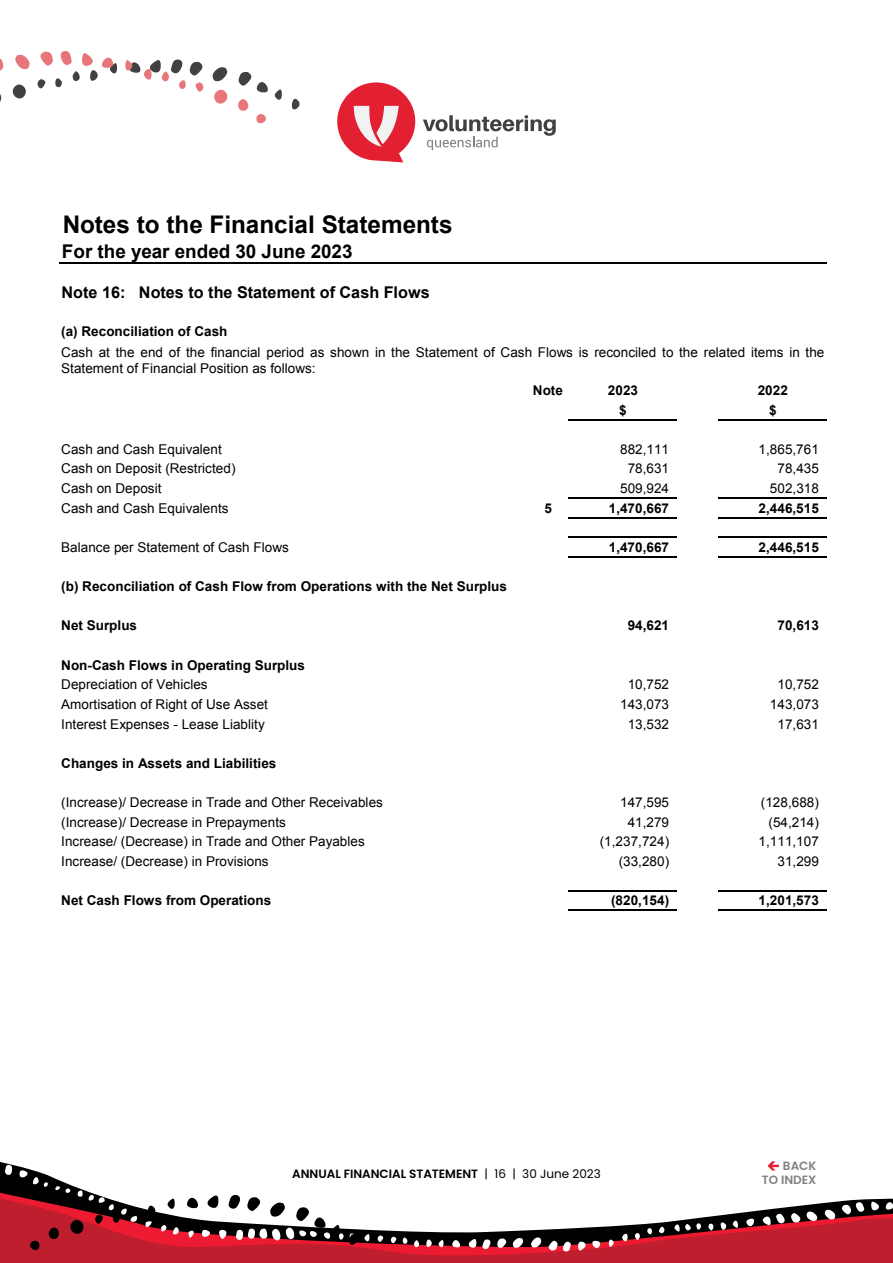
<style>
.page{position:relative;width:893px;height:1263px;background:#fff}
.page>*{position:absolute;margin:0;border:0;box-sizing:border-box;transform-origin:0 0}
.t1{font:700 24.3px "Arial";color:#000}
.t2{font:700 18.9px "Arial";letter-spacing:-.005em;color:#000}
.t3{font:700 16.2px "Arial";color:#000}
.t4{font:13.5px/16.8px "Arial";letter-spacing:.005em;color:#000}
.t5{font:700 13.5px "Arial";color:#000}
.t6{font:600 12px "Poppins";color:#000}
.t7{font:600 12px/13.5px "Poppins";color:#808285;text-align:right}
.s1{font-weight:400}
</style>
<div class="page">
<svg style="left:0;top:1249px;width:893px;height:13px;background:#c11d2d"></svg>
<svg style="left:0;top:1162px;width:893px;height:87px"></svg>
<svg style="left:871px;top:1200px;width:22px;height:11px"></svg>
<svg style="left:824px;top:1201px;width:41px;height:19px"></svg>
<svg style="left:708px;top:1220px;width:30px;height:11px"></svg>
<svg style="left:673px;top:1222px;width:28px;height:10px"></svg>
<svg style="left:746px;top:1210px;width:72px;height:18px"></svg>
<svg style="left:658px;top:1226px;width:7px;height:9px"></svg>
<svg style="left:647px;top:1227px;width:5px;height:8px"></svg>
<svg style="left:622px;top:1232px;width:18px;height:10px"></svg>
<svg style="left:609px;top:1239px;width:7px;height:9px"></svg>
<svg style="left:578px;top:1240px;width:22px;height:12px"></svg>
<svg style="left:548px;top:1239px;width:23px;height:13px"></svg>
<svg style="left:530px;top:1236px;width:12px;height:13px"></svg>
<svg style="left:377px;top:1233px;width:7px;height:9px"></svg>
<svg style="left:391px;top:1235px;width:17px;height:9px"></svg>
<svg style="left:414px;top:1238px;width:30px;height:10px"></svg>
<svg style="left:452px;top:1236px;width:72px;height:15px"></svg>
<svg style="left:3px;top:1164px;width:10px;height:12px"></svg>
<svg style="left:187px;top:1194px;width:183px;height:52px"></svg>
<svg style="left:19px;top:1169px;width:160px;height:84px"></svg>
<svg style="left:767px;top:1161px;width:12px;height:9px"></svg>
<hr style="left:59px;top:262px;width:767px;height:1px;background:#000">
<hr style="left:568px;top:419px;width:109px;height:1px;background:#000">
<hr style="left:568px;top:497px;width:109px;height:2px;background:#000">
<hr style="left:568px;top:517px;width:109px;height:1px;background:#000">
<hr style="left:568px;top:537px;width:109px;height:1px;background:#000">
<hr style="left:568px;top:556px;width:109px;height:2px;background:#000">
<hr style="left:568px;top:890px;width:109px;height:1px;background:#000">
<hr style="left:568px;top:910px;width:109px;height:1px;background:#000">
<hr style="left:718px;top:419px;width:108px;height:1px;background:#000">
<hr style="left:718px;top:497px;width:108px;height:2px;background:#000">
<hr style="left:718px;top:517px;width:108px;height:1px;background:#000">
<hr style="left:718px;top:537px;width:108px;height:1px;background:#000">
<hr style="left:718px;top:556px;width:108px;height:2px;background:#000">
<hr style="left:718px;top:890px;width:108px;height:1px;background:#000">
<hr style="left:718px;top:910px;width:108px;height:1px;background:#000">
<svg style="left:337px;top:82px;width:78px;height:80px"></svg>
<svg style="left:423px;top:115px;width:133px;height:35px"></svg>
<svg style="left:291px;top:98px;width:9px;height:12px"></svg>
<svg style="left:0;top:84px;width:26px;height:18px"></svg>
<svg style="left:125px;top:59px;width:79px;height:33px"></svg>
<svg style="left:37px;top:51px;width:80px;height:38px"></svg>
<svg style="left:0;top:58px;width:4px;height:13px"></svg>
<svg style="left:15px;top:54px;width:15px;height:16px"></svg>
<svg style="left:212px;top:67px;width:70px;height:57px"></svg>
<h1 class="t1" style="left:63px;top:208px;width:391px">Notes to the Financial Statements</h1>
<h2 class="t2" style="left:62px;top:238px;width:292px">For the year ended 30 June 2023</h2>
<p class="t3" style="left:62px;top:281px;width:370px">Note 16: Notes to the Statement of Cash Flows</p>
<p class="t5" style="left:61px;top:322px;width:168px">(a) Reconciliation of Cash</p>
<p class="t4" style="left:61px;top:343px;width:765px">Cash at the end of the financial period as shown in the Statement of Cash Flows is reconciled to the related items in the<br>Statement of Financial Position as follows:</p>
<p class="t5" style="left:533px;top:381px;width:31px">Note</p>
<p class="t5" style="left:608px;top:381px;width:32px">2023</p>
<p class="t5" style="left:758px;top:381px;width:32px">2022</p>
<p class="t5" style="left:619px;top:401px;width:9px">$</p>
<p class="t5" style="left:769px;top:401px;width:9px">$</p>
<p class="t4" style="left:61px;top:441px;width:162px">Cash and Cash Equivalent</p>
<p class="t4" style="left:620px;top:441px;width:51px">882,111</p>
<p class="t4" style="left:759px;top:441px;width:62px">1,865,761</p>
<p class="t4" style="left:61px;top:460px;width:176px">Cash on Deposit (Restricted)</p>
<p class="t4" style="left:628px;top:460px;width:43px">78,631</p>
<p class="t4" style="left:777px;top:460px;width:43px">78,435</p>
<p class="t4" style="left:61px;top:480px;width:102px">Cash on Deposit</p>
<p class="t4" style="left:620px;top:480px;width:51px">509,924</p>
<p class="t4" style="left:770px;top:480px;width:51px">502,318</p>
<p class="t4" style="left:61px;top:500px;width:169px">Cash and Cash Equivalents</p>
<p class="t5" style="left:544px;top:499px;width:9px">5</p>
<p class="t5" style="left:609px;top:499px;width:62px">1,470,667</p>
<p class="t5" style="left:759px;top:499px;width:62px">2,446,515</p>
<p class="t4" style="left:61px;top:539px;width:229px">Balance per Statement of Cash Flows</p>
<p class="t5" style="left:609px;top:538px;width:62px">1,470,667</p>
<p class="t5" style="left:759px;top:538px;width:62px">2,446,515</p>
<p class="t5" style="left:61px;top:577px;width:447px">(b) Reconciliation of Cash Flow from Operations with the Net Surplus</p>
<p class="t5" style="left:61px;top:617px;width:77px">Net Surplus</p>
<p class="t5" style="left:628px;top:617px;width:43px">94,621</p>
<p class="t5" style="left:777px;top:617px;width:43px">70,613</p>
<p class="t5" style="left:61px;top:656px;width:245px">Non-Cash Flows in Operating Surplus</p>
<p class="t4" style="left:61px;top:676px;width:148px">Depreciation of Vehicles</p>
<p class="t4" style="left:628px;top:676px;width:43px">10,752</p>
<p class="t4" style="left:777px;top:676px;width:43px">10,752</p>
<p class="t4" style="left:61px;top:696px;width:208px">Amortisation of Right of Use Asset</p>
<p class="t4" style="left:620px;top:696px;width:51px">143,073</p>
<p class="t4" style="left:770px;top:696px;width:51px">143,073</p>
<p class="t4" style="left:61px;top:715px;width:205px">Interest Expenses - Lease Liablity</p>
<p class="t4" style="left:628px;top:715px;width:43px">13,532</p>
<p class="t4" style="left:777px;top:715px;width:43px">17,631</p>
<p class="t5" style="left:61px;top:754px;width:217px">Changes in Assets and Liabilities</p>
<p class="t4" style="left:61px;top:794px;width:323px">(Increase)/ Decrease in Trade and Other Receivables</p>
<p class="t4" style="left:620px;top:794px;width:51px">147,595</p>
<p class="t4" style="left:761px;top:794px;width:60px">(128,688)</p>
<p class="t4" style="left:61px;top:814px;width:226px">(Increase)/ Decrease in Prepayments</p>
<p class="t4" style="left:628px;top:814px;width:43px">41,279</p>
<p class="t4" style="left:768px;top:814px;width:52px">(54,214)</p>
<p class="t4" style="left:61px;top:833px;width:305px">Increase/ (Decrease) in Trade and Other Payables</p>
<p class="t4" style="left:600px;top:833px;width:71px">(1,237,724)</p>
<p class="t4" style="left:759px;top:833px;width:62px">1,111,107</p>
<p class="t4" style="left:61px;top:853px;width:209px">Increase/ (Decrease) in Provisions</p>
<p class="t4" style="left:619px;top:853px;width:52px">(33,280)</p>
<p class="t4" style="left:777px;top:853px;width:43px">31,299</p>
<p class="t5" style="left:61px;top:891px;width:212px">Net Cash Flows from Operations</p>
<p class="t5" style="left:611px;top:891px;width:60px">(820,154)</p>
<p class="t5" style="left:759px;top:891px;width:62px">1,201,573</p>
<p class="t6" style="left:292px;top:1166px;width:310px">ANNUAL FINANCIAL STATEMENT <span class="s1">| 16 | 30 June 2023</span></p>
<p class="t7" style="left:762px;top:1159px;width:56px">BACK<br>TO INDEX</p>
</div>
